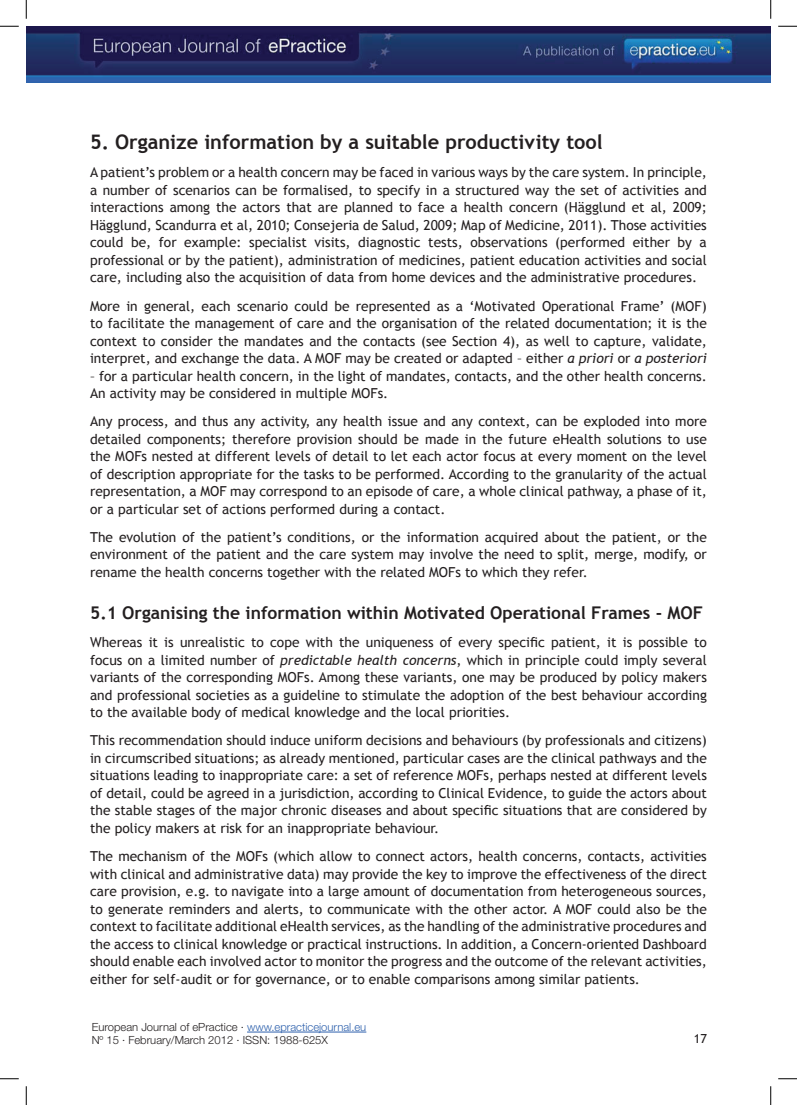
<style>
.page{position:relative;width:797px;height:1105px;background:#fff}
.page>*{position:absolute;margin:0;border:0;box-sizing:border-box;transform-origin:0 0}
.t1{font:700 20px "Trebuchet MS";color:#231f20}
.t2{font:700 17.5px "Trebuchet MS";color:#231f20}
.t3{font:13.75px/17.5px "Trebuchet MS";color:#231f20;text-align:justify}
.t4{font:12.5px "Trebuchet MS";color:#231f20}
.t5{font:300 11.25px/13.5px "Helvetica Neue";color:#231f20}
.s1{font-style:italic}
.s2{color:#2e61ad}
</style>
<div class="page">
<img style="left:26px;top:26px;width:745px;height:57px">
<hr style="left:247px;top:1032px;width:119px;height:1px;background:#2e61ad">
<svg style="left:0;top:25px;width:19px;height:2px"></svg>
<svg style="left:778px;top:25px;width:19px;height:2px"></svg>
<svg style="left:0;top:1078px;width:19px;height:1px"></svg>
<svg style="left:778px;top:1078px;width:19px;height:1px"></svg>
<svg style="left:25px;top:0;width:2px;height:19px"></svg>
<svg style="left:25px;top:1086px;width:2px;height:19px"></svg>
<svg style="left:770px;top:0;width:1px;height:19px"></svg>
<svg style="left:770px;top:1086px;width:1px;height:19px"></svg>
<h1 class="t1" style="left:90px;top:130px;width:514px">5. Organize information by a suitable productivity tool</h1>
<p class="t3" style="left:90px;top:164px;width:618px">A patient’s problem or a health concern may be faced in various ways by the care system. In principle, a number of scenarios can be formalised, to specify in a structured way the set of activities and interactions among the actors that are planned to face a health concern (Hägglund et al, 2009; Hägglund, Scandurra et al, 2010; Consejeria de Salud, 2009; Map of Medicine, 2011). Those activities could be, for example: specialist visits, diagnostic tests, observations (performed either by a professional or by the patient), administration of medicines, patient education activities and social care, including also the acquisition of data from home devices and the administrative procedures.</p>
<p class="t3" style="left:90px;top:297px;width:618px">More in general, each scenario could be represented as a ‘Motivated Operational Frame’ (MOF) to facilitate the management of care and the organisation of the related documentation; it is the context to consider the mandates and the contacts (see Section 4), as well to capture, validate, interpret, and exchange the data. A MOF may be created or adapted – either <span class="s1">a priori</span> or <span class="s1">a posteriori</span></p>
<p class="t3" style="left:90px;top:367px;width:618px">– for a particular health concern, in the light of mandates, contacts, and the other health concerns.<br>An activity may be considered in multiple MOFs.</p>
<p class="t3" style="left:90px;top:413px;width:618px">Any process, and thus any activity, any health issue and any context, can be exploded into more detailed components; therefore provision should be made in the future eHealth solutions to use the MOFs nested at different levels of detail to let each actor focus at every moment on the level of description appropriate for the tasks to be performed. According to the granularity of the actual representation, a MOF may correspond to an episode of care, a whole clinical pathway, a phase of it, or a particular set of actions performed during a contact.</p>
<p class="t3" style="left:90px;top:528px;width:618px">The evolution of the patient’s conditions, or the information acquired about the patient, or the environment of the patient and the care system may involve the need to split, merge, modify, or rename the health concerns together with the related MOFs to which they refer.</p>
<p class="t2" style="left:90px;top:602px;width:614px">5.1 Organising the information within Motivated Operational Frames - MOF</p>
<p class="t3" style="left:90px;top:634px;width:618px">Whereas it is unrealistic to cope with the uniqueness of every specific patient, it is possible to focus on a limited number of <span class="s1">predictable health concerns</span>, which in principle could imply several variants of the corresponding MOFs. Among these variants, one may be produced by policy makers and professional societies as a guideline to stimulate the adoption of the best behaviour according to the available body of medical knowledge and the local priorities.</p>
<p class="t3" style="left:90px;top:732px;width:618px">This recommendation should induce uniform decisions and behaviours (by professionals and citizens) in circumscribed situations; as already mentioned, particular cases are the clinical pathways and the situations leading to inappropriate care: a set of reference MOFs, perhaps nested at different levels of detail, could be agreed in a jurisdiction, according to Clinical Evidence, to guide the actors about the stable stages of the major chronic diseases and about specific situations that are considered by the policy makers at risk for an inappropriate behaviour.</p>
<p class="t3" style="left:90px;top:848px;width:618px">The mechanism of the MOFs (which allow to connect actors, health concerns, contacts, activities with clinical and administrative data) may provide the key to improve the effectiveness of the direct care provision, e.g. to navigate into a large amount of documentation from heterogeneous sources, to generate reminders and alerts, to communicate with the other actor. A MOF could also be the context to facilitate additional eHealth services, as the handling of the administrative procedures and the access to clinical knowledge or practical instructions. In addition, a Concern-oriented Dashboard should enable each involved actor to monitor the progress and the outcome of the relevant activities, either for self-audit or for governance, or to enable comparisons among similar patients.</p>
<p class="t5" style="left:92px;top:1020px;width:276px">European Journal of ePractice · <span class="s2">www.epracticejournal.eu<br></span>Nº 15 · February/March 2012 · ISSN: 1988-625X</p>
<p class="t4" style="left:693px;top:1031px;width:15px">17</p>
</div>
